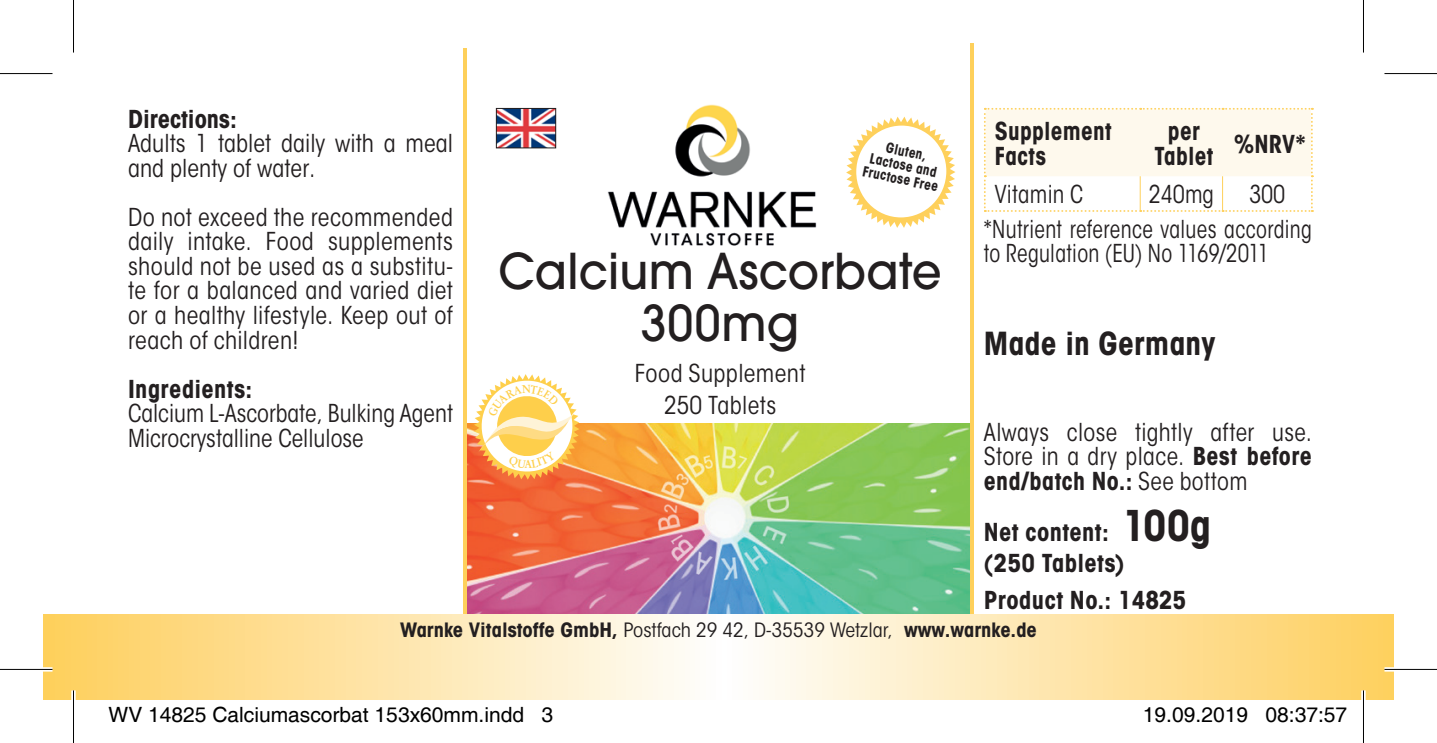
<style>
.page{position:relative;width:1437px;height:743px;background:#fff}
.page>*{position:absolute;margin:0;border:0;box-sizing:border-box;transform-origin:0 0}
.t1{font:500 49px/52.5px "Avant Garde";letter-spacing:.005em;color:#231f20;text-align:center;scale:.95 1}
.t2{font:700 31.5px "ITC Avant Garde Got Cd";letter-spacing:.005em;color:#231f20}
.t3{font:24.5px/24.5px "ITC Avant Garde Got Cd Boo";letter-spacing:.01em;color:#231f20}
.t4{font:700 24.5px/31.5px "ITC Avant Garde Got Cd";letter-spacing:.015em;color:#231f20}
.t5{font:24.5px/24.5px "ITC Avant Garde Got Cd Boo";letter-spacing:.01em;color:#231f20;scale:.9 1}
.t6{font:700 24.5px/24.5px "ITC Avant Garde Got Cd";letter-spacing:.015em;color:#231f20;scale:.95 1}
.t7{font:24.5px "ITC Avant Garde Got Cd Boo";letter-spacing:.01em;color:#231f20;scale:.95 1}
.t8{font:21px "Helvetica";color:#000}
.t9{font:700 19.6px "ITC Avant Garde Got Cd";color:#231f20;scale:1.05 1}
.t10{font:700 14px/14px "ITC Avant Garde Got Cd";color:#231f20;text-align:center;scale:.96 1}
.s1{font-family:"ITC Avant Garde Got Cd";font-weight:700}
.s2{font-family:"ITC Avant Garde Got Cd Boo";font-weight:400}
.s3{font-size:42px}
</style>
<div class="page">
<img style="left:467px;top:423px;width:503px;height:191px">
<hr style="left:970px;top:44px;width:4px;height:632px;background:#fed05b">
<hr style="left:463px;top:48px;width:4px;height:624px;background:#fed05b">
<svg style="left:44px;top:614px;width:1349px;height:85px;background:#fee6ac"></svg>
<img style="left:607px;top:104px;width:210px;height:142px">
<svg style="left:846px;top:117px;width:109px;height:111px"></svg>
<div style="left:856px;top:125px;width:90px;height:92px;background:#fff;border-radius:50%"></div>
<img style="left:498px;top:110px;width:56px;height:36px">
<div style="left:496px;top:108px;width:60px;height:40px;border:1px solid #231f20"></div>
<svg style="left:984px;top:108px;width:329px;height:104px"></svg>
<hr style="left:1139px;top:176px;width:2px;height:34px;background:#fed05b">
<hr style="left:1222px;top:176px;width:1px;height:34px;background:#fed05b">
<div style="left:0;top:71px;width:52px;height:5px;background:#f6f6f6"></div>
<div style="left:1384px;top:71px;width:53px;height:5px;background:#f6f6f6"></div>
<svg style="left:0;top:667px;width:52px;height:4px"></svg>
<svg style="left:1384px;top:667px;width:53px;height:4px"></svg>
<div style="left:71px;top:690px;width:5px;height:52px;background:#fff"></div>
<hr style="left:1361px;top:690px;width:4px;height:52px;background:#fff">
<hr style="left:0;top:73px;width:52px;height:1px;background:#000">
<hr style="left:1384px;top:73px;width:53px;height:1px;background:#000">
<hr style="left:0;top:668px;width:52px;height:1px;background:#000">
<hr style="left:1384px;top:668px;width:53px;height:1px;background:#000">
<hr style="left:73px;top:0;width:1px;height:53px;background:#000">
<hr style="left:73px;top:690px;width:1px;height:52px;background:#000">
<hr style="left:1363px;top:0;width:1px;height:53px;background:#000">
<hr style="left:1363px;top:690px;width:1px;height:52px;background:#000">
<svg style="left:107px;top:699px;width:417px;height:1px"></svg>
<svg style="left:474px;top:374px;width:105px;height:105px"></svg>
<p class="t4" style="left:128px;top:103px;width:110px">Directions:</p>
<p class="t3" style="left:128px;top:131px;width:326px">Adults 1 tablet daily with a meal and plenty of water.</p>
<p class="t3" style="left:128px;top:205px;width:326px;text-align:justify">Do not exceed the recommended daily intake. Food supplements should not be used as a substitu&shy;te for a balanced and varied diet or a healthy lifestyle. Keep out of reach of children!</p>
<p class="t4" style="left:128px;top:372px;width:126px">Ingredients:</p>
<p class="t3" style="left:128px;top:401px;width:326px">Calcium L-Ascorbate, Bulking Agent<br>Microcrystalline Cellulose</p>
<p class="t10" style="left:870px;top:136px;width:81px;rotate:12deg">Gluten,<br>Lactose and<br>Fructose Free</p>
<h1 class="t1" style="left:498px;top:244px;width:468px">Calcium Ascorbate<br>300mg</h1>
<p class="t3" style="left:635px;top:357px;width:172px;line-height:31.5px;text-align:center">Food Supplement<br>250 Tablets</p>
<p class="t6" style="left:995px;top:119px;width:125px">Supplement<br>Facts</p>
<p class="t6" style="left:1154px;top:119px;width:64px;text-align:center">per<br>Tablet</p>
<p class="t6" style="left:1233px;top:131px;width:77px">%NRV*</p>
<p class="t7" style="left:995px;top:179px;width:94px">Vitamin C</p>
<p class="t7" style="left:1149px;top:179px;width:70px">240mg</p>
<p class="t7" style="left:1249px;top:179px;width:40px">300</p>
<p class="t5" style="left:984px;top:217px;width:366px">*Nutrient reference values according to Regulation (EU) No 1169/2011</p>
<p class="t2" style="left:984px;top:323px;width:233px">Made in Germany</p>
<p class="t3" style="left:984px;top:419px;width:329px">Always close tightly after use.<br>Store in a dry place. <span class="s1">Best before</span></p>
<p class="t4" style="left:984px;top:464px;width:265px">end/batch No.: <span class="s2">See bottom</span></p>
<p class="t4" style="left:984px;top:516px;width:229px">Net content: <span class="s3">100g </span>(250 Tablets)</p>
<p class="t4" style="left:984px;top:584px;width:204px">Product No.: 14825</p>
<p class="t9" style="left:400px;top:617px;width:608px">Warnke Vitalstoffe GmbH, <span class="s2">Postfach 29 42, D-35539 Wetzlar,</span> www.warnke.de</p>
<p class="t8" style="left:108px;top:702px;width:446px">WV 14825 Calciumascorbat 153x60mm.indd 3</p>
<p class="t8" style="left:1143px;top:702px;width:206px">19.09.2019 08:37:57</p>
</div>
